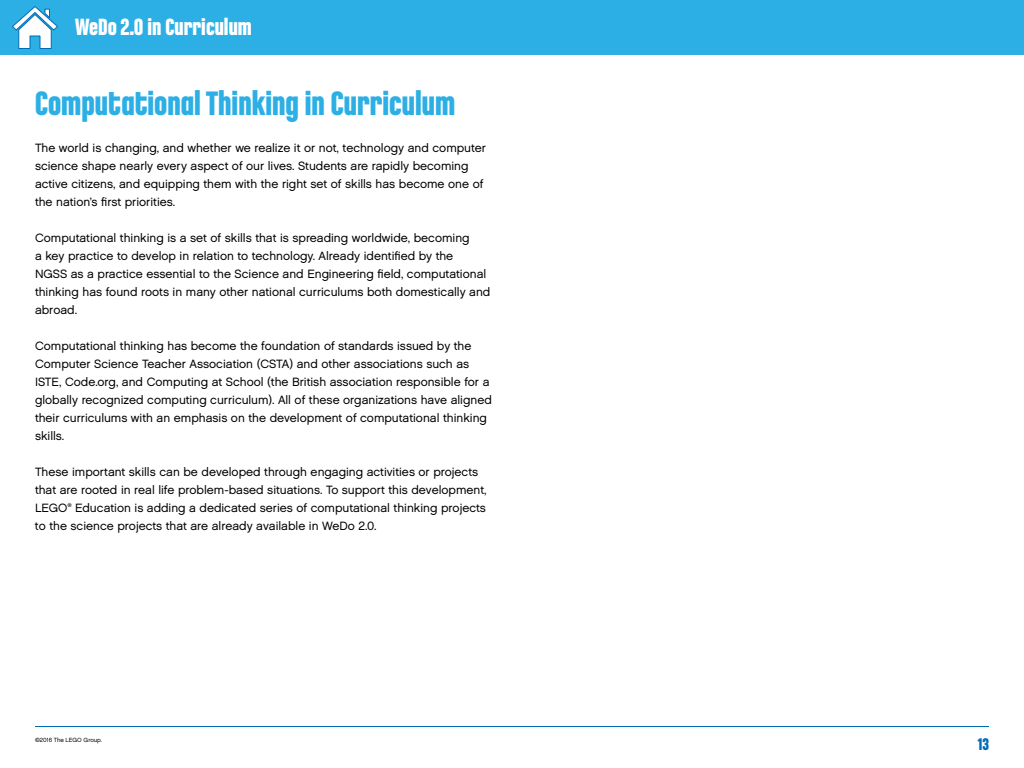
<style>
.page{position:relative;width:1024px;height:768px;background:#fff}
.page>*{position:absolute;margin:0;border:0;box-sizing:border-box;transform-origin:0 0}
.t1{font:700 36px "LEGO Chalet Comprime 80";color:#2cafe5}
.t2{font:700 25px "LEGO Chalet Comprime 80";color:#fff}
.t3{font:700 18px "LEGO Chalet Comprime 80";color:#006cb7}
.t4{font:12px/18px "LEGO Chalet 60";color:#000}
.t5{font:6px "LEGO Chalet 60";color:#000}
</style>
<div class="page">
<div style="left:0;top:0;width:1024px;height:55px;background:#2cafe5"></div>
<hr style="left:35px;top:726px;width:954px;height:2px;background:#006cb7">
<svg style="left:12px;top:6px;width:46px;height:43px"></svg>
<h2 class="t2" style="left:75px;top:12px;width:178px">WeDo 2.0 in Curriculum</h2>
<h1 class="t1" style="left:35px;top:82px;width:422px">Computational Thinking in Curriculum</h1>
<p class="t4" style="left:35px;top:138px;width:453px">The world is changing, and whether we realize it or not, technology and computer science shape nearly every aspect of our lives. Students are rapidly becoming active citizens, and equipping them with the right set of skills has become one of the nation’s first priorities.</p>
<p class="t4" style="left:35px;top:228px;width:457px">Computational thinking is a set of skills that is spreading worldwide, becoming<br>a key practice to develop in relation to technology. Already identified by the<br>NGSS as a practice essential to the Science and Engineering field, computational thinking has found roots in many other national curriculums both domestically and abroad.</p>
<p class="t4" style="left:35px;top:336px;width:458px">Computational thinking has become the foundation of standards issued by the Computer Science Teacher Association (CSTA) and other associations such as ISTE, Code.org, and Computing at School (the British association responsible for a globally recognized computing curriculum). All of these organizations have aligned their curriculums with an emphasis on the development of computational thinking skills.</p>
<p class="t4" style="left:35px;top:462px;width:453px">These important skills can be developed through engaging activities or projects that are rooted in real life problem-based situations. To support this development, LEGO<sup>®</sup> Education is adding a dedicated series of computational thinking projects to the science projects that are already available in WeDo 2.0.</p>
<p class="t5" style="left:35px;top:736px;width:69px">©2016 The LEGO Group.</p>
<h3 class="t3" style="left:978px;top:734px;width:13px">13</h3>
</div>
